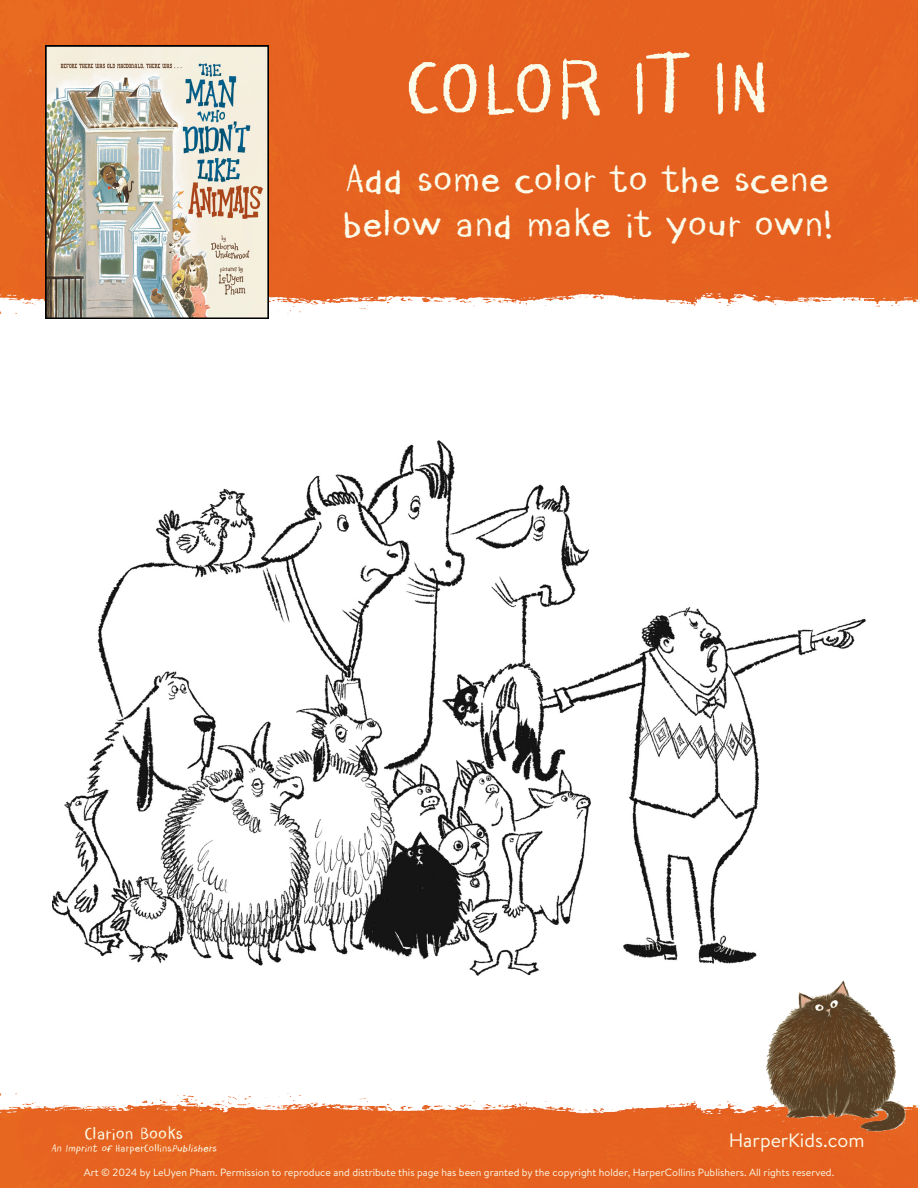
<style>
.page{position:relative;width:918px;height:1188px;background:#fff}
.page>*{position:absolute;margin:0;border:0;box-sizing:border-box;transform-origin:0 0}
.t1{font:75px "alex straight";color:#fbfbe9}
.t2{font:37.5px/45px "alex straight";color:#fbfbe9}
.t3{font:19.5px "Brandon Text";color:#fbfbe9}
.t4{font:17.25px "alex straight";color:#fbfbe9}
.t5{font:10.5px "Brandon Text";color:#fbfbe9}
.t6{font:italic 10.35px "alex straight";color:#fbfbe9}
.s1{font-style:normal}
</style>
<div class="page">
<img style="left:0;top:1093px;width:918px;height:95px">
<img style="left:0;top:0;width:918px;height:319px">
<img style="left:45px;top:45px;width:224px;height:273px">
<img style="left:52px;top:440px;width:814px;height:536px">
<img style="left:711px;top:952px;width:207px;height:195px">
<p class="t1" style="left:405px;top:35px;width:367px">COLOR IT IN</p>
<p class="t2" style="left:342px;top:156px;width:492px">Add some color to the scene below and make it your own!</p>
<p class="t4" style="left:84px;top:1122px;width:100px">Clarion Books</p>
<p class="t6" style="left:51px;top:1141px;width:170px">An Imprint of <span class="s1">H a r p e rC o l l i n s</span> Publishers</p>
<p class="t3" style="left:729px;top:1126px;width:137px">HarperKids.com</p>
<p class="t5" style="left:84px;top:1165px;width:752px">Art © 2024 by LeUyen Pham. Permission to reproduce and distribute this page has been granted by the copyright holder, HarperCollins Publishers. All rights reserved.</p>
</div>
